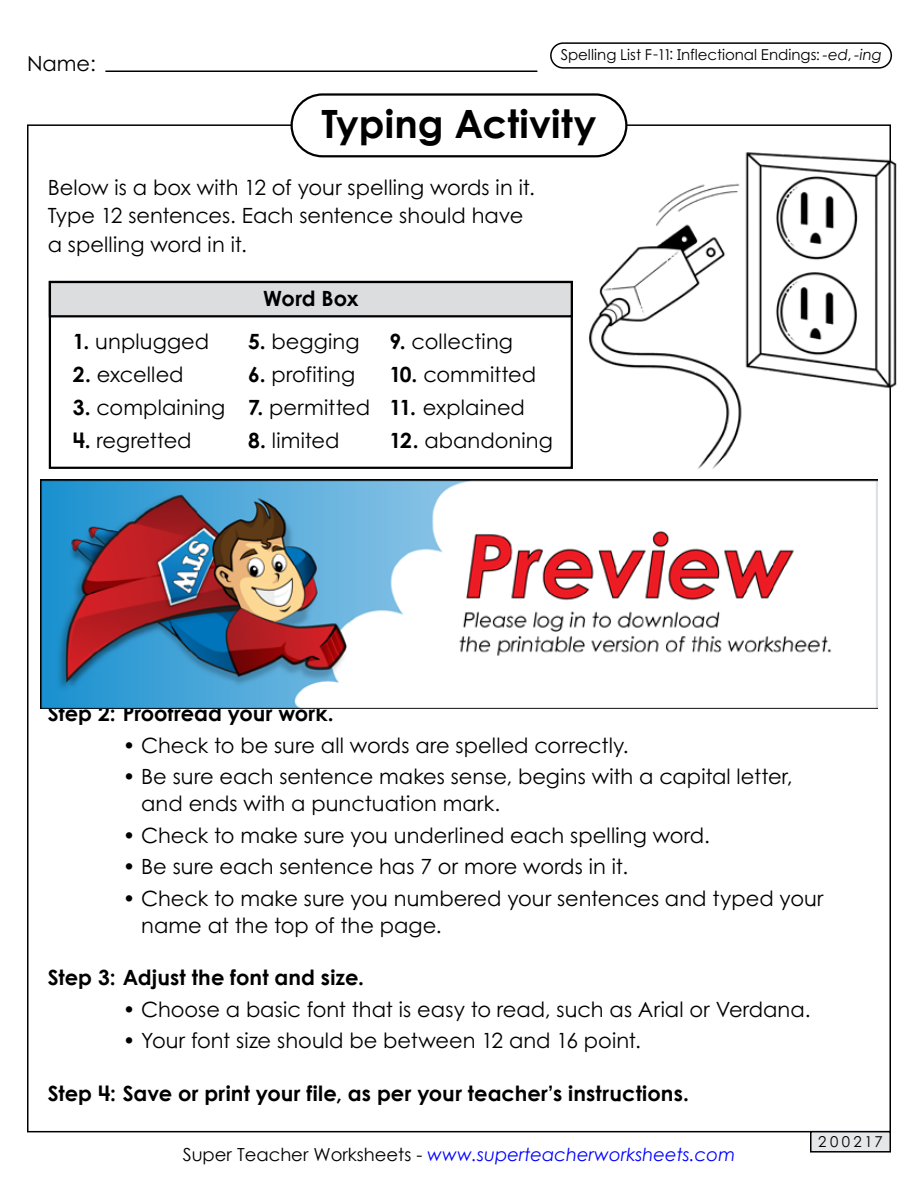
<style>
.page{position:relative;width:918px;height:1188px;background:#fff}
.page>*{position:absolute;margin:0;border:0;box-sizing:border-box;transform-origin:0 0}
.t1{font:700 39px "Century STW4";letter-spacing:.005em;color:#000}
.t2{font:21px/28.5px "Century STW4";color:#000}
.t3{font:700 21px "Century STW4";letter-spacing:.005em;color:#000}
.t4{font:italic 18px "Century Gothic 2";color:#00f}
.t5{font:15px "Century STW4";color:#000}
.s1{font-style:italic}
.s2{font-weight:700}
.s3{font-style:normal;color:#000}
</style>
<div class="page">
<div style="left:49px;top:281px;width:524px;height:188px;border:2px solid #000"></div>
<div style="left:50px;top:282px;width:522px;height:34px;background:#dcddde"></div>
<div style="left:49px;top:281px;width:524px;height:36px;border:2px solid #000"></div>
<div style="left:811px;top:1132px;width:79px;height:20px;background:#e6e7e8"></div>
<div style="left:810px;top:1131px;width:81px;height:22px;border:2px solid #000"></div>
<hr style="left:105px;top:70px;width:432px;height:2px;background:#000">
<div style="left:291px;top:93px;width:336px;height:64px;border:2px solid #000;border-radius:31px"></div>
<div style="left:550px;top:42px;width:342px;height:27px;border:2px solid #000;border-radius:12px"></div>
<img style="left:575px;top:136px;width:322px;height:336px">
<img style="left:41px;top:480px;width:836px;height:228px">
<p class="t2" style="left:27px;top:49px;width:71px">Name:</p>
<p class="t5" style="left:561px;top:44px;width:323px">Spelling List F-11: Inflectional Endings: <span class="s1">-ed</span>, <span class="s1">-ing</span></p>
<h1 class="t1" style="left:321px;top:95px;width:277px">Typing Activity</h1>
<p class="t2" style="left:48px;top:172px;width:489px">Below is a box with 12 of your spelling words in it.<br>Type 12 sentences. Each sentence should have a spelling word in it.</p>
<p class="t2" style="left:73px;top:327px;width:138px"><span class="s2">1.</span> unplugged</p>
<p class="t2" style="left:73px;top:360px;width:112px"><span class="s2">2.</span> excelled</p>
<p class="t2" style="left:73px;top:393px;width:154px"><span class="s2">3.</span> complaining</p>
<p class="t2" style="left:73px;top:426px;width:120px"><span class="s2">4.</span> regretted</p>
<p class="t3" style="left:263px;top:282px;width:97px">Word Box</p>
<p class="t2" style="left:248px;top:327px;width:113px"><span class="s2">5.</span> begging</p>
<p class="t2" style="left:248px;top:360px;width:109px"><span class="s2">6.</span> profiting</p>
<p class="t2" style="left:248px;top:393px;width:124px"><span class="s2">7.</span> permitted</p>
<p class="t2" style="left:248px;top:426px;width:93px"><span class="s2">8.</span> limited</p>
<p class="t2" style="left:390px;top:327px;width:125px"><span class="s2">9.</span> collecting</p>
<p class="t2" style="left:390px;top:360px;width:148px"><span class="s2">10.</span> committed</p>
<p class="t2" style="left:390px;top:393px;width:137px"><span class="s2">11.</span> explained</p>
<p class="t2" style="left:390px;top:426px;width:165px"><span class="s2">12.</span> abandoning</p>
<p class="t3" style="left:48px;top:697px;width:288px">Step 2: Proofread your work.</p>
<p class="t2" style="left:123px;top:730px;width:507px">• Check to be sure all words are spelled correctly.</p>
<p class="t2" style="left:141px;top:763px;width:653px;line-height:27px;text-indent:-19px">• Be sure each sentence makes sense, begins with a capital letter, and ends with a punctuation mark.</p>
<p class="t2" style="left:123px;top:820px;width:589px">• Check to make sure you underlined each spelling word.</p>
<p class="t2" style="left:123px;top:852px;width:507px">• Be sure each sentence has 7 or more words in it.</p>
<p class="t2" style="left:141px;top:884px;width:684px;line-height:27px;text-indent:-19px">• Check to make sure you numbered your sentences and typed your name at the top of the page.</p>
<p class="t3" style="left:48px;top:961px;width:318px">Step 3: Adjust the font and size.</p>
<p class="t2" style="left:123px;top:994px;width:689px">• Choose a basic font that is easy to read, such as Arial or Verdana.</p>
<p class="t2" style="left:123px;top:1026px;width:520px">• Your font size should be between 12 and 16 point.</p>
<p class="t3" style="left:48px;top:1077px;width:643px">Step 4: Save or print your file, as per your teacher’s instructions.</p>
<p class="t4" style="left:183px;top:1142px;width:554px"><span class="s3">Super Teacher Worksheets -</span> www.superteacherworksheets.com</p>
<p class="t5" style="left:818px;top:1131px;width:66px">200217</p>
</div>
